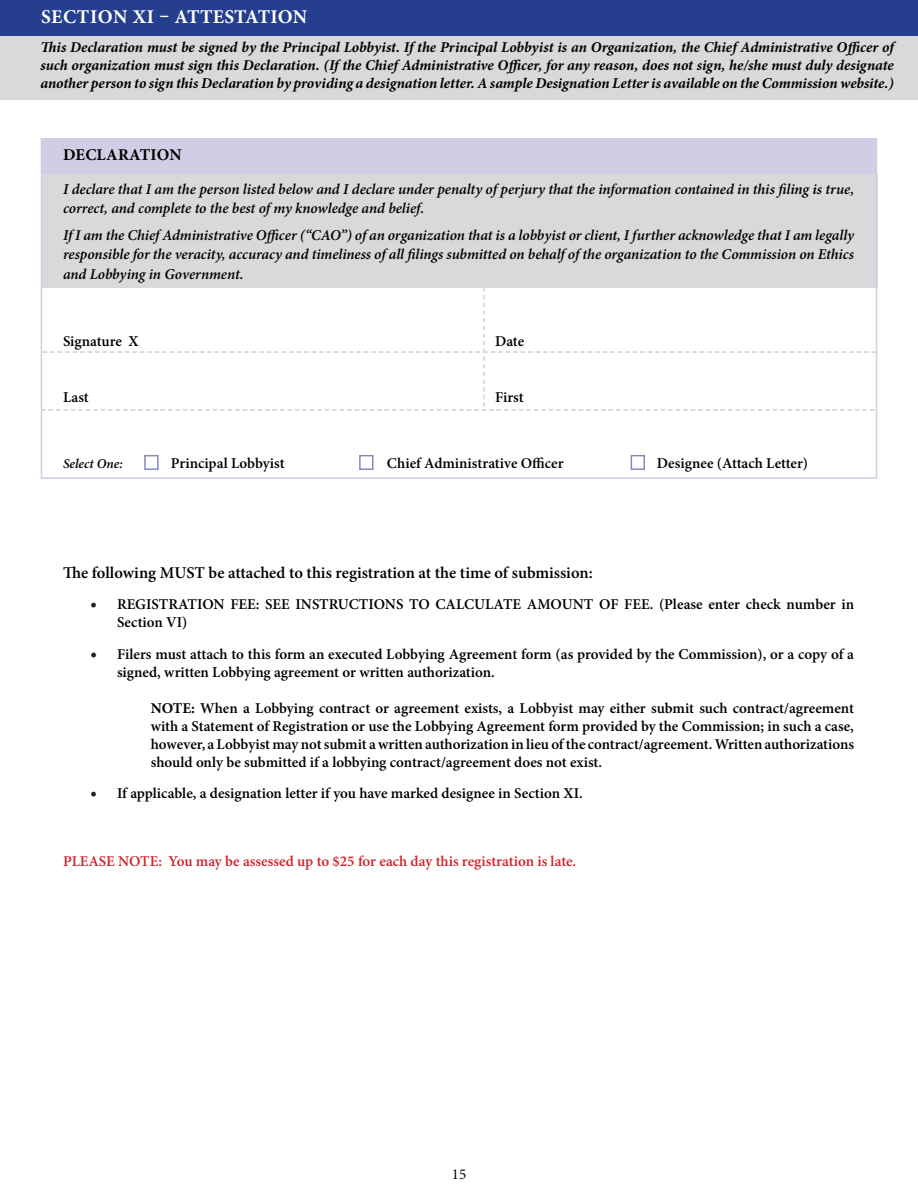
<style>
.page{position:relative;width:918px;height:1188px;background:#fff}
.page>*{position:absolute;margin:0;border:0;box-sizing:border-box;transform-origin:0 0}
.t1{font:700 19.5px "Minion Pro";letter-spacing:.01em;color:#fff}
.t2{font:600 16.5px "Minion Pro";color:#000}
.t3{font:700 16.5px "Minion Pro";letter-spacing:.01em;color:#000}
.t4{font:600 15px/18px "Minion Pro";color:#000}
.t5{font:italic 600 15px/19.5px "Minion Pro";letter-spacing:-.005em;color:#000}
.t6{font:italic 700 15px/18px "Minion Pro";letter-spacing:-.005em;color:#000;text-align:justify}
.t7{font:600 15px "Minion Pro";color:#d1232a}
.t8{font:15px "Minion Pro";color:#000}
.t9{font:italic 600 13.5px "Minion Pro";color:#000}
.s1{font-weight:400;font-size:18px;color:#231f20}
.s2{font-size:18px;color:#231f20}
.s3{font-weight:700}
</style>
<div class="page">
<div style="left:0;top:35px;width:918px;height:65px;background:#d8d9db"></div>
<div style="left:0;top:0;width:918px;height:36px;background:#253f8e"></div>
<div style="left:42px;top:174px;width:835px;height:113px;background:#d8d9db"></div>
<div style="left:42px;top:140px;width:834px;height:34px;background:#cfcee4"></div>
<div style="left:41px;top:138px;width:836px;height:341px;border:2px solid #cfcee4"></div>
<div style="left:631px;top:455px;width:14px;height:15px;border:2px solid #8688ba"></div>
<div style="left:359px;top:455px;width:15px;height:15px;border:2px solid #8688ba"></div>
<div style="left:144px;top:455px;width:15px;height:15px;border:2px solid #8688ba"></div>
<svg style="left:41px;top:287px;width:835px;height:124px"></svg>
<p class="t1" style="left:41px;top:3px;width:268px">SECTION XI – ATTESTATION</p>
<p class="t6" style="left:40px;top:38px;width:855px">This Declaration must be signed by the Principal Lobbyist. If the Principal Lobbyist is an Organization, the Chief Administrative Officer of such organization must sign this Declaration. (If the Chief Administrative Officer, for any reason, does not sign, he/she must duly designate another person to sign this Declaration by providing a designation letter. A sample Designation Letter is available on the Commission website.)</p>
<p class="t3" style="left:63px;top:144px;width:120px">DECLARATION</p>
<p class="t5" style="left:63px;top:179px;width:793px">I declare that I am the person listed below and I declare under penalty of perjury that the information contained in this filing is true, correct, and complete to the best of my knowledge and belief.</p>
<p class="t5" style="left:63px;top:225px;width:793px;text-align:justify">If I am the Chief Administrative Officer (“CAO”) of an organization that is a lobbyist or client, I further acknowledge that I am legally responsible for the veracity, accuracy and timeliness of all filings submitted on behalf of the organization to the Commission on Ethics and Lobbying in Government.</p>
<p class="t4" style="left:63px;top:332px;width:77px">Signature X</p>
<p class="t4" style="left:495px;top:332px;width:31px">Date</p>
<p class="t4" style="left:63px;top:389px;width:27px">Last</p>
<p class="t4" style="left:495px;top:389px;width:30px">First</p>
<p class="t9" style="left:63px;top:454px;width:61px">Select One:</p>
<p class="t4" style="left:171px;top:454px;width:115px">Principal Lobbyist</p>
<p class="t4" style="left:387px;top:454px;width:178px">Chief Administrative Officer</p>
<p class="t4" style="left:657px;top:454px;width:153px">Designee (Attach Letter)</p>
<p class="t2" style="left:63px;top:561px;width:531px">The following MUST be attached to this registration at the time of submission:</p>
<p class="t4" style="left:117px;top:596px;width:739px;text-indent:-27px"><span class="s1">•</span> REGISTRATION FEE: SEE INSTRUCTIONS TO CALCULATE AMOUNT OF FEE. (Please enter check number in<br>Section VI)</p>
<p class="t4" style="left:117px;top:645px;width:739px;text-indent:-27px"><span class="s2">•</span> Filers must attach to this form an executed Lobbying Agreement form (as provided by the Commission), or a copy of a signed, written Lobbying agreement or written authorization.</p>
<p class="t4" style="left:151px;top:699px;width:705px;text-align:justify"><span class="s3">NOTE:</span> When a Lobbying contract or agreement exists, a Lobbyist may either submit such contract/agreement with a Statement of Registration or use the Lobbying Agreement form provided by the Commission; in such a case, however, a Lobbyist may not submit a written authorization in lieu of the contract/agreement. Written authorizations should only be submitted if a lobbying contract/agreement does not exist.</p>
<p class="t4" style="left:90px;top:785px;width:494px"><span class="s1">•</span> If applicable, a designation letter if you have marked designee in Section XI.</p>
<p class="t7" style="left:63px;top:851px;width:515px">PLEASE NOTE: You may be assessed up to $25 for each day this registration is late.</p>
<p class="t8" style="left:452px;top:1164px;width:16px">15</p>
</div>
